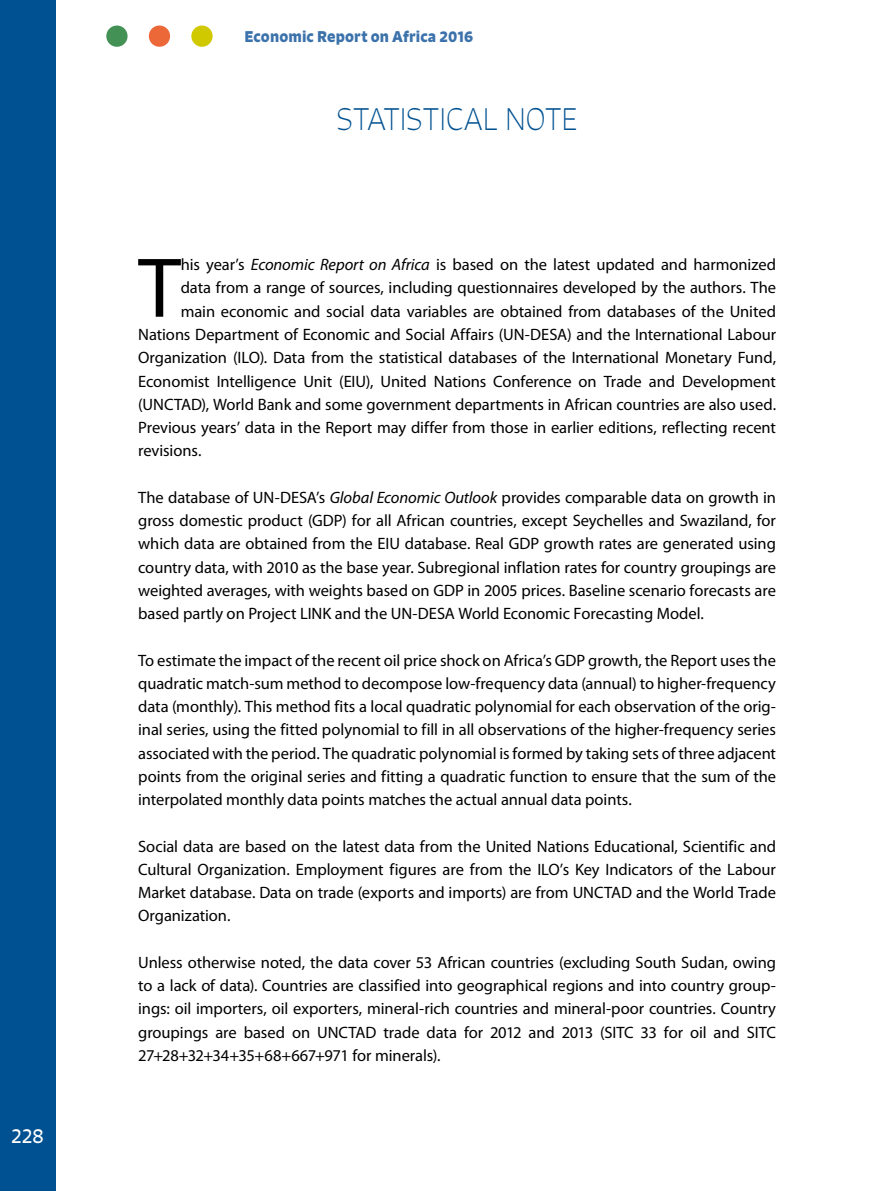
<style>
.page{position:relative;width:893px;height:1191px;background:#fff}
.page>*{position:absolute;margin:0;border:0;box-sizing:border-box;transform-origin:0 0}
.t1{font:85.5px "Myriad Pro";color:#000}
.t2{font:100 30px "Signo";color:#005191}
.t3{font:19.5px "Signo";color:#fff}
.t4{font:16.5px/23.2px "Myriad Pro";letter-spacing:-.005em;color:#000;text-align:justify}
.t5{font:700 15px "Signo";letter-spacing:.005em;color:#3c72ab}
.s1{font-style:italic}
</style>
<div class="page">
<div style="left:0;top:0;width:55px;height:1191px;background:#005191"></div>
<div style="left:106px;top:26px;width:22px;height:21px;background:#449155;border-radius:50%"></div>
<div style="left:149px;top:26px;width:21px;height:21px;background:#ec6839;border-radius:50%"></div>
<div style="left:191px;top:26px;width:22px;height:21px;background:#d1c900;border-radius:50%"></div>
<p class="t3" style="left:12px;top:1123px;width:34px">228</p>
<p class="t5" style="left:244px;top:26px;width:230px">Economic Report on Africa 2016</p>
<h2 class="t2" style="left:337px;top:100px;width:243px">STATISTICAL NOTE</h2>
<h1 class="t1" style="left:138px;top:241px;width:44px">T</h1>
<p class="t4" style="left:181px;top:253px;width:597px">his year’s <span class="s1">Economic Report on Africa</span> is based on the latest updated and harmonized</p>
<p class="t4" style="left:181px;top:277px;width:597px">data from a range of sources, including questionnaires developed by the authors. The</p>
<p class="t4" style="left:181px;top:300px;width:597px">main economic and social data variables are obtained from databases of the United</p>
<p class="t4" style="left:138px;top:323px;width:639px">Nations Department of Economic and Social Affairs (UN-DESA) and the International Labour</p>
<p class="t4" style="left:138px;top:346px;width:639px">Organization (ILO). Data from the statistical databases of the International Monetary Fund,</p>
<p class="t4" style="left:138px;top:370px;width:639px">Economist Intelligence Unit (EIU), United Nations Conference on Trade and Development</p>
<p class="t4" style="left:138px;top:393px;width:639px">(UNCTAD), World Bank and some government departments in African countries are also used.</p>
<p class="t4" style="left:138px;top:416px;width:639px">Previous years’ data in the Report may differ from those in earlier editions, reflecting recent</p>
<p class="t4" style="left:138px;top:439px;width:65px">revisions.</p>
<p class="t4" style="left:138px;top:486px;width:639px">The database of UN-DESA’s <span class="s1">Global Economic Outlook</span> provides comparable data on growth in gross domestic product (GDP) for all African countries, except Seychelles and Swaziland, for which data are obtained from the EIU database. Real GDP growth rates are generated using country data, with 2010 as the base year. Subregional inflation rates for country groupings are weighted averages, with weights based on GDP in 2005 prices. Baseline scenario forecasts are based partly on Project LINK and the UN-DESA World Economic Forecasting Model.</p>
<p class="t4" style="left:138px;top:649px;width:639px">To estimate the impact of the recent oil price shock on Africa’s GDP growth, the Report uses the quadratic match-sum method to decompose low-frequency data (annual) to higher-frequency data (monthly). This method fits a local quadratic polynomial for each observation of the orig&shy;inal series, using the fitted polynomial to fill in all observations of the higher-frequency series associated with the period. The quadratic polynomial is formed by taking sets of three adjacent points from the original series and fitting a quadratic function to ensure that the sum of the interpolated monthly data points matches the actual annual data points.</p>
<p class="t4" style="left:138px;top:834px;width:639px">Social data are based on the latest data from the United Nations Educational, Scientific and Cultural Organization. Employment figures are from the ILO’s Key Indicators of the Labour Market database. Data on trade (exports and imports) are from UNCTAD and the World Trade Organization.</p>
<p class="t4" style="left:138px;top:951px;width:639px">Unless otherwise noted, the data cover 53 African countries (excluding South Sudan, owing to a lack of data). Countries are classified into geographical regions and into country group&shy;ings: oil importers, oil exporters, mineral-rich countries and mineral-poor countries. Country groupings are based on UNCTAD trade data for 2012 and 2013 (SITC 33 for oil and SITC 27+28+32+34+35+68+667+971 for minerals).</p>
</div>
